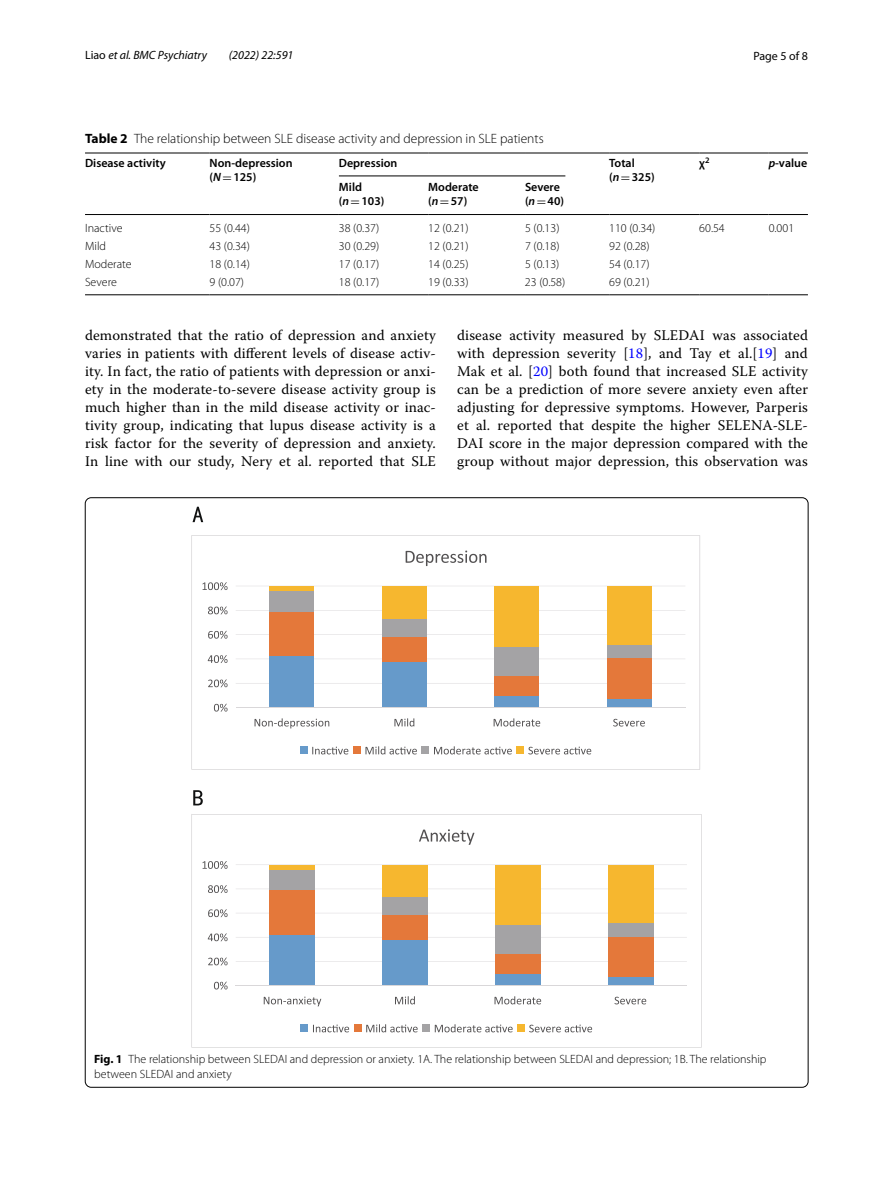
<style>
.page{position:relative;width:893px;height:1187px;background:#fff}
.page>*{position:absolute;margin:0;border:0;box-sizing:border-box;transform-origin:0 0}
.t1{font:14.7px/18px "Warnock Pro";letter-spacing:.01em;color:#000;text-align:justify}
.t2{font:300 13.5px "Myriad Pro";color:#000}
.t3{font:300 12px/15px "Myriad Pro";color:#000}
.t4{font:600 12px/13.5px "Myriad Pro";color:#000}
.t5{font:italic 12px "Myriad Pro";color:#000}
.t6{font:12px "Myriad Pro";color:#000}
.s1{font-style:normal}
.s2{font-weight:700}
.s3{font-style:italic}
.s4{font-family:"MTSY";font-weight:400}
.s5{color:#00f}
</style>
<div class="page">
<hr style="left:85px;top:153px;width:125px;height:1px;background:#000">
<hr style="left:85px;top:214px;width:125px;height:1px;background:#000">
<hr style="left:210px;top:153px;width:129px;height:1px;background:#000">
<hr style="left:210px;top:214px;width:129px;height:1px;background:#000">
<hr style="left:339px;top:153px;width:89px;height:1px;background:#000">
<hr style="left:428px;top:153px;width:97px;height:1px;background:#000">
<hr style="left:525px;top:153px;width:84px;height:1px;background:#000">
<hr style="left:609px;top:153px;width:90px;height:1px;background:#000">
<hr style="left:609px;top:214px;width:90px;height:1px;background:#000">
<hr style="left:699px;top:153px;width:70px;height:1px;background:#000">
<hr style="left:699px;top:214px;width:70px;height:1px;background:#000">
<hr style="left:769px;top:153px;width:39px;height:1px;background:#000">
<hr style="left:769px;top:214px;width:39px;height:1px;background:#000">
<hr style="left:339px;top:214px;width:89px;height:1px;background:#000">
<hr style="left:428px;top:214px;width:97px;height:1px;background:#000">
<hr style="left:525px;top:214px;width:84px;height:1px;background:#000">
<hr style="left:699px;top:294px;width:70px;height:1px;background:#000">
<hr style="left:769px;top:294px;width:39px;height:1px;background:#000">
<hr style="left:85px;top:294px;width:125px;height:1px;background:#000">
<hr style="left:210px;top:294px;width:129px;height:1px;background:#000">
<hr style="left:339px;top:294px;width:89px;height:1px;background:#000">
<hr style="left:428px;top:294px;width:97px;height:1px;background:#000">
<hr style="left:525px;top:294px;width:84px;height:1px;background:#000">
<hr style="left:609px;top:294px;width:90px;height:1px;background:#000">
<hr style="left:339px;top:176px;width:226px;height:1px;background:#000">
<svg style="left:192px;top:814px;width:510px;height:233px"></svg>
<svg style="left:192px;top:535px;width:508px;height:234px"></svg>
<svg style="left:193px;top:506px;width:10px;height:16px"></svg>
<svg style="left:193px;top:790px;width:10px;height:15px"></svg>
<p class="t5" style="left:85px;top:48px;width:123px"><span class="s1">Liao</span> et al. BMC Psychiatry</p>
<p class="t5" style="left:229px;top:48px;width:66px">(2022) 22:591</p>
<p class="t6" style="left:753px;top:48px;width:56px">Page 5 of 8</p>
<p class="t2" style="left:85px;top:131px;width:460px"><span class="s2">Table 2</span> The relationship between SLE disease activity and depression in SLE patients</p>
<p class="t4" style="left:85px;top:156px;width:82px">Disease activity</p>
<p class="t4" style="left:210px;top:156px;width:84px">Non-depression (<span class="s3">N</span><span class="s4">=</span>125)</p>
<p class="t4" style="left:339px;top:156px;width:60px">Depression</p>
<p class="t4" style="left:609px;top:156px;width:47px">Total (<span class="s3">n</span><span class="s4">=</span>325)</p>
<p class="t4" style="left:699px;top:156px;width:12px">χ<sup>2</sup></p>
<p class="t4" style="left:769px;top:156px;width:40px"><span class="s3">p</span>-value</p>
<p class="t4" style="left:339px;top:180px;width:47px">Mild (<span class="s3">n</span><span class="s4">=</span>103)</p>
<p class="t4" style="left:428px;top:180px;width:52px">Moderate (<span class="s3">n</span><span class="s4">=</span>57)</p>
<p class="t4" style="left:525px;top:180px;width:41px">Severe (<span class="s3">n</span><span class="s4">=</span>40)</p>
<p class="t3" style="left:85px;top:220px;width:39px">Inactive</p>
<p class="t3" style="left:210px;top:220px;width:42px">55 (0.44)</p>
<p class="t3" style="left:339px;top:220px;width:42px">38 (0.37)</p>
<p class="t3" style="left:428px;top:220px;width:42px">12 (0.21)</p>
<p class="t3" style="left:525px;top:220px;width:36px">5 (0.13)</p>
<p class="t3" style="left:609px;top:220px;width:48px">110 (0.34)</p>
<p class="t3" style="left:699px;top:220px;width:27px">60.54</p>
<p class="t3" style="left:769px;top:220px;width:27px">0.001</p>
<p class="t3" style="left:85px;top:238px;width:23px">Mild</p>
<p class="t3" style="left:210px;top:238px;width:42px">43 (0.34)</p>
<p class="t3" style="left:339px;top:238px;width:42px">30 (0.29)</p>
<p class="t3" style="left:428px;top:238px;width:42px">12 (0.21)</p>
<p class="t3" style="left:525px;top:238px;width:36px">7 (0.18)</p>
<p class="t3" style="left:609px;top:238px;width:42px">92 (0.28)</p>
<p class="t3" style="left:85px;top:257px;width:48px">Moderate</p>
<p class="t3" style="left:210px;top:257px;width:42px">18 (0.14)</p>
<p class="t3" style="left:339px;top:257px;width:42px">17 (0.17)</p>
<p class="t3" style="left:428px;top:257px;width:42px">14 (0.25)</p>
<p class="t3" style="left:525px;top:257px;width:36px">5 (0.13)</p>
<p class="t3" style="left:609px;top:257px;width:42px">54 (0.17)</p>
<p class="t3" style="left:85px;top:275px;width:33px">Severe</p>
<p class="t3" style="left:210px;top:275px;width:36px">9 (0.07)</p>
<p class="t3" style="left:339px;top:275px;width:42px">18 (0.17)</p>
<p class="t3" style="left:428px;top:275px;width:42px">19 (0.33)</p>
<p class="t3" style="left:525px;top:275px;width:42px">23 (0.58)</p>
<p class="t3" style="left:609px;top:275px;width:42px">69 (0.21)</p>
<p class="t1" style="left:85px;top:326px;width:352px">demonstrated that the ratio of depression and anxiety varies in patients with different levels of disease activ&shy;ity. In fact, the ratio of patients with depression or anxi&shy;ety in the moderate-to-severe disease activity group is much higher than in the mild disease activity or inac&shy;tivity group, indicating that lupus disease activity is a risk factor for the severity of depression and anxiety.<br>In line with our study, Nery et al. reported that SLE</p>
<p class="t1" style="left:457px;top:326px;width:352px">disease activity measured by SLEDAI was associated with depression severity [<span class="s5">18</span>], and Tay et al.[<span class="s5">19</span>] and Mak et al. [<span class="s5">20</span>] both found that increased SLE activity can be a prediction of more severe anxiety even after adjusting for depressive symptoms. However, Parperis et al. reported that despite the higher SELENA-SLE-DAI score in the major depression compared with the group without major depression, this observation was</p>
<p class="t3" style="left:94px;top:1051px;width:674px"><span class="s2">Fig. 1</span> The relationship between SLEDAI and depression or anxiety. 1A. The relationship between SLEDAI and depression; 1B. The relationship between SLEDAI and anxiety</p>
</div>
